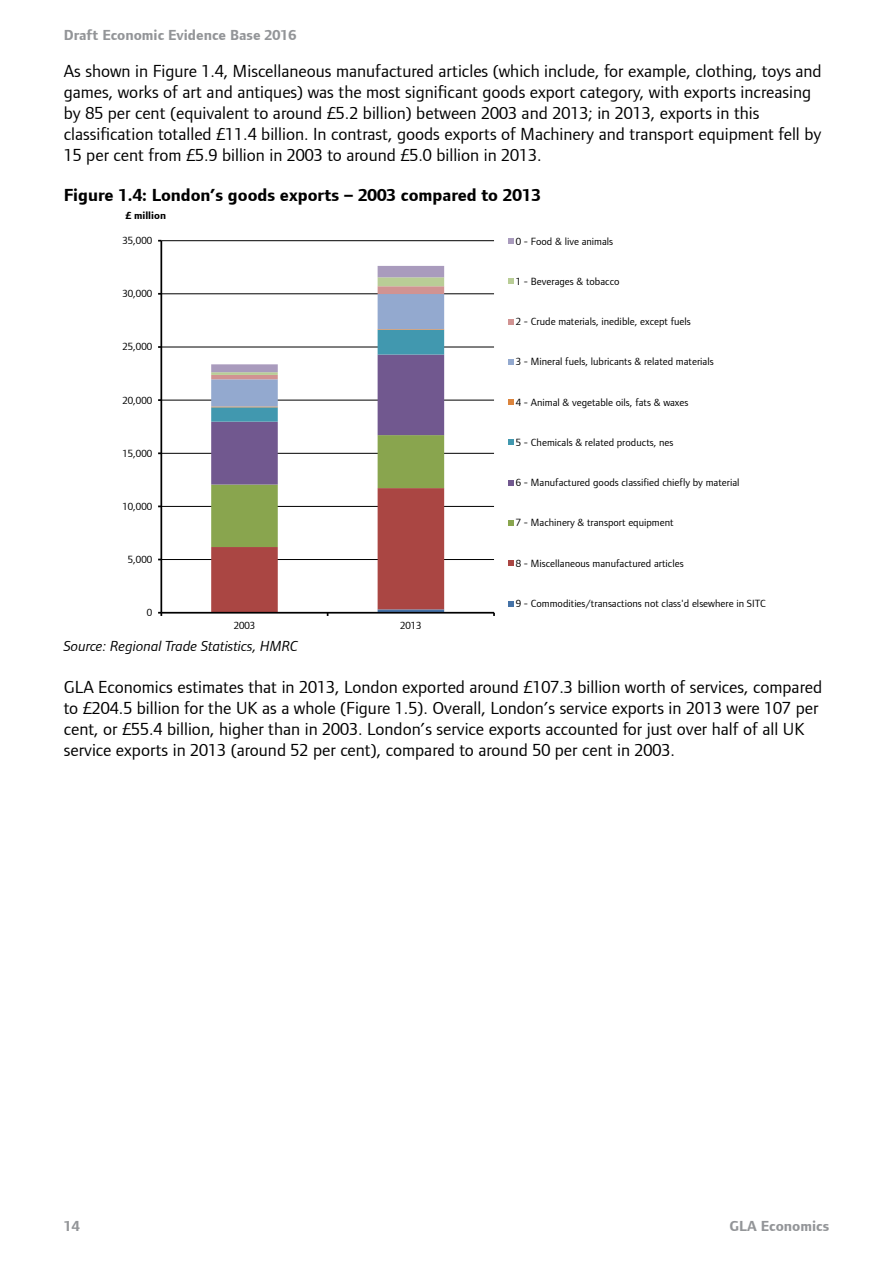
<style>
.page{position:relative;width:893px;height:1263px;background:#fff}
.page>*{position:absolute;margin:0;border:0;box-sizing:border-box;transform-origin:0 0}
.t1{font:18px/21px "Foundry Form Sans";color:#000}
.t2{font:700 18px "Foundry Form Sans";color:#000}
.t3{font:700 15px "Foundry Form Sans";color:#939598}
.t4{font:italic 15px "Foundry Form Sans";color:#000}
.t5{font:10.8px "Foundry Form Sans";color:#000}
.t6{font:700 10.8px "Foundry Form Sans";color:#000}
</style>
<div class="page">
<hr style="left:161px;top:559px;width:333px;height:1px;background:#000">
<hr style="left:161px;top:506px;width:333px;height:1px;background:#000">
<hr style="left:161px;top:453px;width:333px;height:1px;background:#000">
<hr style="left:161px;top:400px;width:333px;height:1px;background:#000">
<hr style="left:161px;top:347px;width:333px;height:1px;background:#000">
<hr style="left:161px;top:293px;width:333px;height:1px;background:#000">
<hr style="left:161px;top:240px;width:333px;height:1px;background:#000">
<hr style="left:160px;top:241px;width:2px;height:372px;background:#000">
<hr style="left:161px;top:612px;width:333px;height:2px;background:#000">
<svg style="left:211px;top:266px;width:233px;height:350px"></svg>
<svg style="left:508px;top:238px;width:5px;height:6px"></svg>
<svg style="left:508px;top:279px;width:5px;height:5px"></svg>
<svg style="left:508px;top:319px;width:5px;height:5px"></svg>
<svg style="left:508px;top:359px;width:5px;height:6px"></svg>
<svg style="left:508px;top:400px;width:5px;height:5px"></svg>
<svg style="left:508px;top:440px;width:5px;height:5px"></svg>
<svg style="left:508px;top:480px;width:5px;height:5px"></svg>
<svg style="left:508px;top:520px;width:5px;height:6px"></svg>
<svg style="left:508px;top:561px;width:5px;height:5px"></svg>
<svg style="left:508px;top:601px;width:5px;height:5px"></svg>
<p class="t3" style="left:64px;top:27px;width:234px">Draft Economic Evidence Base 2016</p>
<p class="t1" style="left:64px;top:60px;width:759px">As shown in Figure 1.4, Miscellaneous manufactured articles (which include, for example, clothing, toys and games, works of art and antiques) was the most significant goods export category, with exports increasing by 85 per cent (equivalent to around £5.2 billion) between 2003 and 2013; in 2013, exports in this classification totalled £11.4 billion. In contrast, goods exports of Machinery and transport equipment fell by 15 per cent from £5.9 billion in 2003 to around £5.0 billion in 2013.</p>
<p class="t2" style="left:64px;top:185px;width:479px">Figure 1.4: London’s goods exports – 2003 compared to 2013</p>
<p class="t6" style="left:126px;top:209px;width:42px">£ million</p>
<p class="t5" style="left:122px;top:234px;width:31px">35,000</p>
<p class="t5" style="left:122px;top:288px;width:31px">30,000</p>
<p class="t5" style="left:122px;top:341px;width:31px">25,000</p>
<p class="t5" style="left:122px;top:394px;width:31px">20,000</p>
<p class="t5" style="left:122px;top:447px;width:31px">15,000</p>
<p class="t5" style="left:122px;top:500px;width:31px">10,000</p>
<p class="t5" style="left:128px;top:553px;width:26px">5,000</p>
<p class="t5" style="left:147px;top:606px;width:7px">0</p>
<p class="t5" style="left:234px;top:619px;width:23px">2003</p>
<p class="t5" style="left:400px;top:619px;width:23px">2013</p>
<p class="t5" style="left:516px;top:235px;width:99px">0 - Food &amp; live animals</p>
<p class="t5" style="left:516px;top:275px;width:105px">1 - Beverages &amp; tobacco</p>
<p class="t5" style="left:516px;top:315px;width:177px">2 - Crude materials, inedible, except fuels</p>
<p class="t5" style="left:516px;top:356px;width:199px">3 - Mineral fuels, lubricants &amp; related materials</p>
<p class="t5" style="left:516px;top:396px;width:174px">4 - Animal &amp; vegetable oils, fats &amp; waxes</p>
<p class="t5" style="left:516px;top:436px;width:159px">5 - Chemicals &amp; related products, nes</p>
<p class="t5" style="left:516px;top:476px;width:225px">6 - Manufactured goods classified chiefly by material</p>
<p class="t5" style="left:516px;top:517px;width:159px">7 - Machinery &amp; transport equipment</p>
<p class="t5" style="left:516px;top:557px;width:169px">8 - Miscellaneous manufactured articles</p>
<p class="t5" style="left:516px;top:597px;width:251px">9 - Commodities/transactions not class'd elsewhere in SITC</p>
<p class="t4" style="left:64px;top:638px;width:236px">Source: Regional Trade Statistics, HMRC</p>
<p class="t1" style="left:64px;top:676px;width:760px">GLA Economics estimates that in 2013, London exported around £107.3 billion worth of services, compared to £204.5 billion for the UK as a whole (Figure 1.5). Overall, London’s service exports in 2013 were 107 per cent, or £55.4 billion, higher than in 2003. London’s service exports accounted for just over half of all UK service exports in 2013 (around 52 per cent), compared to around 50 per cent in 2003.</p>
<p class="t3" style="left:64px;top:1218px;width:17px">14</p>
<p class="t3" style="left:729px;top:1218px;width:101px">GLA Economics</p>
</div>
